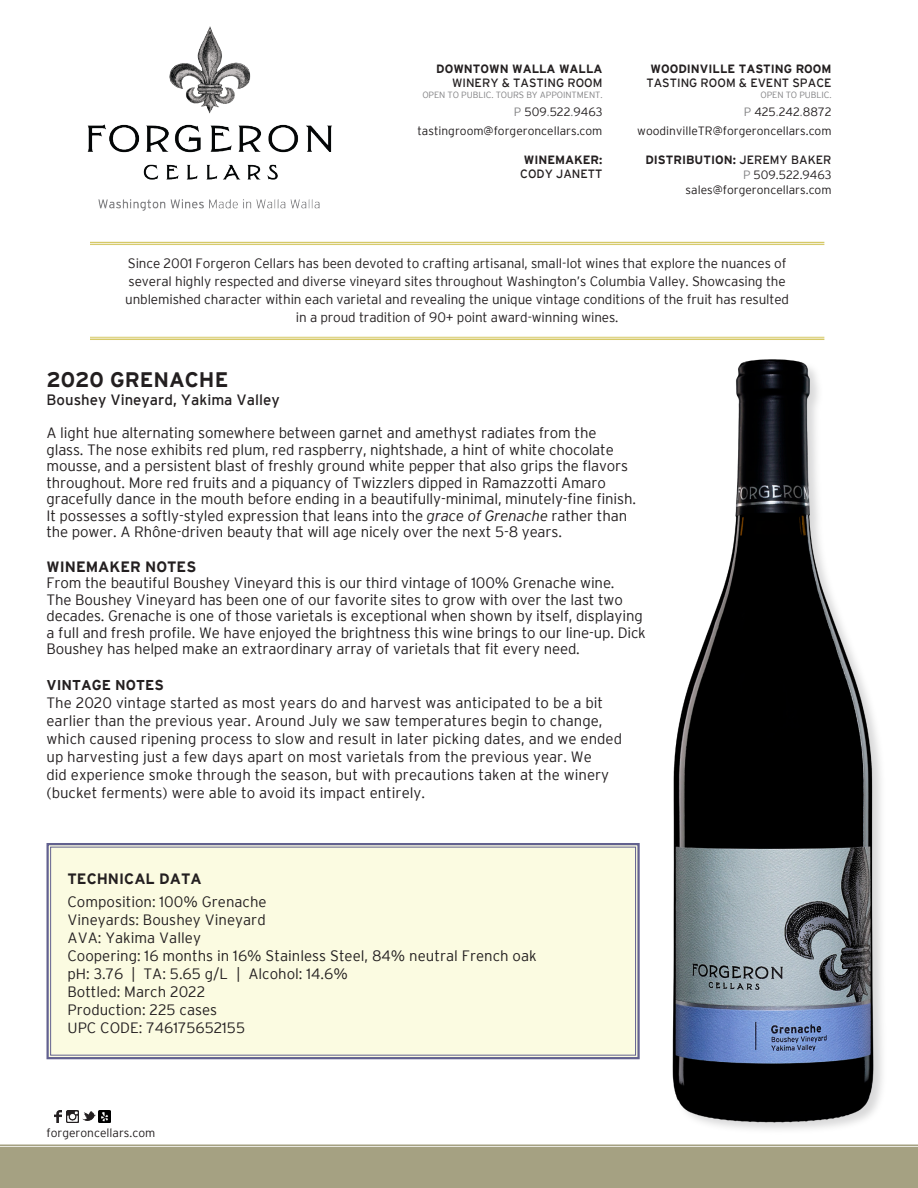
<style>
.page{position:relative;width:918px;height:1188px;background:#fff}
.page>*{position:absolute;margin:0;border:0;box-sizing:border-box;transform-origin:0 0}
.t1{font:700 21px "Interstate";color:#231f20}
.t2{font:300 15px/16.5px "Interstate";letter-spacing:-.01em;color:#231f20}
.t3{font:15px "Interstate";color:#231f20}
.t4{font:700 15px "Interstate";color:#231f20}
.t5{font:700 14.25px "Interstate";color:#231f20}
.t6{font:300 13.5px/18px "Interstate";letter-spacing:-.01em;color:#231f20;text-align:center}
.t7{font:300 12px/18.5px "Interstate";color:#231f20;text-align:right}
.t8{font:700 12px/14.4px "Interstate";color:#231f20;text-align:center}
.t9{font:300 9px "Interstate";letter-spacing:-.01em;color:#818183}
.s1{font-weight:400}
.s2{color:#818183}
.s3{font-weight:700}
.s4{font-style:italic}
</style>
<div class="page">
<div style="left:46px;top:843px;width:594px;height:217px;background:#fbfbe1"></div>
<div style="left:50px;top:847px;width:586px;height:209px;border:1px solid #62618f"></div>
<img style="left:87px;top:26px;width:245px;height:185px">
<img style="left:652px;top:359px;width:239px;height:788px">
<hr style="left:90px;top:242px;width:734px;height:1px;background:#d6c967">
<hr style="left:90px;top:244px;width:734px;height:1px;background:#d6c967">
<div style="left:0;top:1148px;width:918px;height:40px;background:#a5a182"></div>
<hr style="left:0;top:1144px;width:918px;height:2px;background:#a5a182">
<hr style="left:0;top:1147px;width:918px;height:1px;background:#a5a182">
<hr style="left:90px;top:337px;width:734px;height:1px;background:#d6c967">
<hr style="left:90px;top:339px;width:734px;height:1px;background:#d6c967">
<svg style="left:55px;top:1110px;width:6px;height:12px"></svg>
<img style="left:82px;top:1111px;width:14px;height:10px">
<svg style="left:67px;top:1111px;width:12px;height:11px"></svg>
<svg style="left:98px;top:1110px;width:13px;height:12px"></svg>
<p class="t8" style="left:436px;top:61px;width:168px;text-align:right">DOWNTOWN WALLA WALLA<br><span class="s1">WINERY &amp; TASTING ROOM</span></p>
<p class="t9" style="left:422px;top:90px;width:182px">OPEN TO PUBLIC. TOURS BY APPOINTMENT.</p>
<p class="t7" style="left:417px;top:103px;width:187px"><span class="s2">P</span> 509<span class="s2">.</span>522<span class="s2">.</span>9463 tastingroom@forgeroncellars.com</p>
<p class="t8" style="left:520px;top:152px;width:84px">WINEMAKER:<br><span class="s1">CODY JANETT</span></p>
<p class="t8" style="left:647px;top:61px;width:187px">WOODINVILLE TASTING ROOM<br><span class="s1">TASTING ROOM &amp; EVENT SPACE</span></p>
<p class="t9" style="left:760px;top:90px;width:73px">OPEN TO PUBLIC.</p>
<p class="t7" style="left:637px;top:103px;width:196px"><span class="s2">P</span> 425<span class="s2">.</span>242<span class="s2">.</span>8872 woodinvilleTR@forgeroncellars.com</p>
<p class="t7" style="left:645px;top:152px;width:188px;line-height:15px"><span class="s3">DISTRIBUTION:</span> <span class="s1">JEREMY BAKER<br></span><span class="s2">P</span> 509.522.9463 sales@forgeroncellars.com</p>
<p class="t6" style="left:125px;top:254px;width:665px">Since 2001 Forgeron Cellars has been devoted to crafting artisanal, small-lot wines that explore the nuances of several highly respected and diverse vineyard sites throughout Washington’s Columbia Valley. Showcasing the unblemished character within each varietal and revealing the unique vintage conditions of the fruit has resulted in a proud tradition of 90+ point award-winning wines.</p>
<p class="t1" style="left:46px;top:368px;width:183px">2020 GRENACHE</p>
<p class="t3" style="left:46px;top:392px;width:235px">Boushey Vineyard, Yakima Valley</p>
<p class="t2" style="left:46px;top:425px;width:591px">A light hue alternating somewhere between garnet and amethyst radiates from the glass. The nose exhibits red plum, red raspberry, nightshade, a hint of white chocolate mousse, and a persistent blast of freshly ground white pepper that also grips the flavors throughout. More red fruits and a piquancy of Twizzlers dipped in Ramazzotti Amaro gracefully dance in the mouth before ending in a beautifully-minimal, minutely-fine finish.<br>It possesses a softly-styled expression that leans into the <span class="s4">grace of Grenache</span> rather than the power. A Rhône-driven beauty that will age nicely over the next 5-8 years.</p>
<p class="t4" style="left:46px;top:558px;width:151px">WINEMAKER NOTES</p>
<p class="t2" style="left:46px;top:575px;width:601px">From the beautiful Boushey Vineyard this is our third vintage of 100% Grenache wine.<br>The Boushey Vineyard has been one of our favorite sites to grow with over the last two decades. Grenache is one of those varietals is exceptional when shown by itself, displaying a full and fresh profile. We have enjoyed the brightness this wine brings to our line-up. Dick Boushey has helped make an extraordinary array of varietals that fit every need.</p>
<p class="t5" style="left:46px;top:677px;width:119px">VINTAGE NOTES</p>
<p class="t2" style="left:46px;top:694px;width:577px;line-height:18px">The 2020 vintage started as most years do and harvest was anticipated to be a bit earlier than the previous year. Around July we saw temperatures begin to change, which caused ripening process to slow and result in later picking dates, and we ended up harvesting just a few days apart on most varietals from the previous year. We<br>did experience smoke through the season, but with precautions taken at the winery (bucket ferments) were able to avoid its impact entirely.</p>
<p class="t4" style="left:68px;top:871px;width:136px">TECHNICAL DATA</p>
<p class="t2" style="left:68px;top:893px;width:201px">Composition: 100% Grenache</p>
<p class="t2" style="left:68px;top:911px;width:200px">Vineyards: Boushey Vineyard</p>
<p class="t2" style="left:68px;top:929px;width:135px">AVA: Yakima Valley</p>
<p class="t2" style="left:68px;top:947px;width:471px">Coopering: 16 months in 16% Stainless Steel, 84% neutral French oak</p>
<p class="t2" style="left:68px;top:965px;width:282px">pH: 3.76 | TA: 5.65 g/L | Alcohol: 14.6%</p>
<p class="t2" style="left:68px;top:983px;width:139px">Bottled: March 2022</p>
<p class="t2" style="left:68px;top:1001px;width:151px">Production: 225 cases</p>
<p class="t2" style="left:68px;top:1019px;width:179px">UPC CODE: 746175652155</p>
<p class="t7" style="left:46px;top:1124px;width:110px">forgeroncellars.com</p>
</div>
